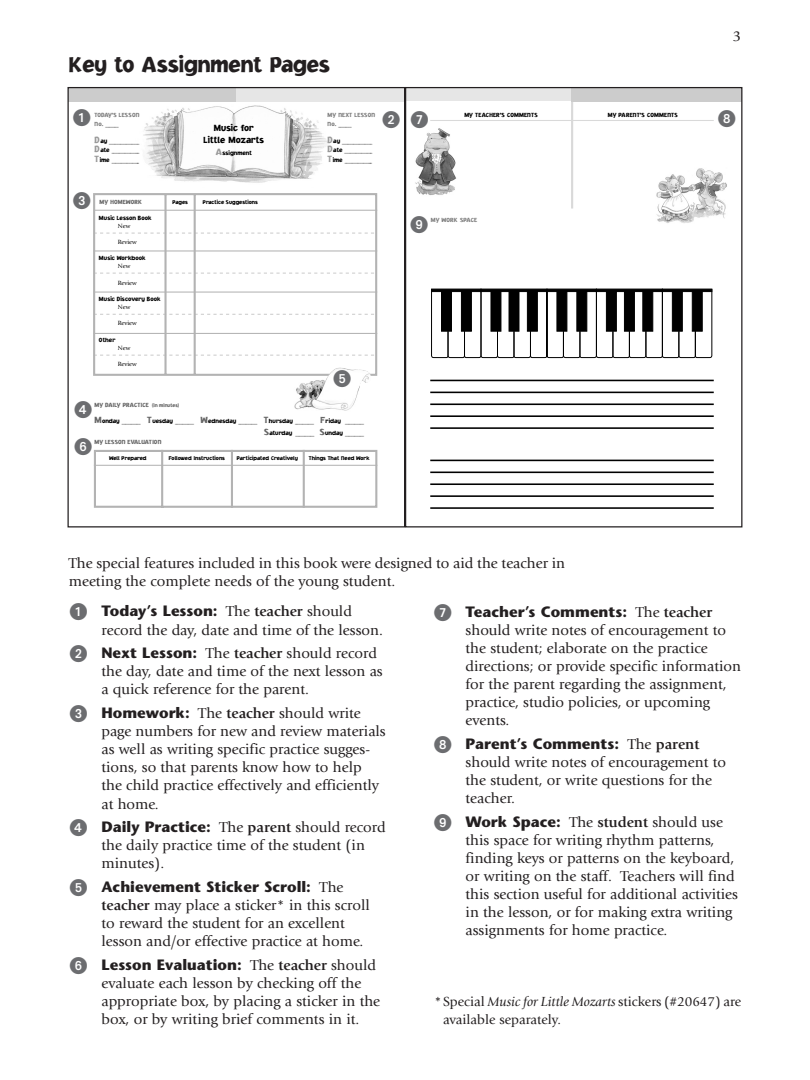
<style>
.page{position:relative;width:810px;height:1080px;background:#fff}
.page>*{position:absolute;margin:0;border:0;box-sizing:border-box;transform-origin:0 0}
.t1{font:900 22.5px "Jacoby ICG";color:#231f20}
._4c_Storybook_number{font:17.5px "European Pi One";color:#6c6d70}
._4c_Storybook_number-2{font:15px/18.1px "Giovanni";color:#231f20}
._4c_Storybook_number-3{font:13.75px/18.1px "Giovanni";color:#231f20}
.t2{font:900 9.5px/11.5px "Jacoby ICG";color:#000;text-align:center}
.t3{font:900 6.25px/9.5px "Jacoby ICG";color:#000;text-align:center}
.t4{font:900 6.25px/9.5px "Jacoby ICG";color:#808080}
.t5{font:900 6.25px "Jacoby ICG";color:#666}
.t6{font:6.25px "Giovanni";color:#000}
.t7{font:900 5.75px "Jacoby ICG";color:#000}
.s1{color:#000}
.s2{font-size:9.5px;color:#999}
.s3{font-family:"Giovanni";font-weight:400}
.s4{font-size:5.25px}
.s5{font-size:9.5px;color:#666}
.s6{font-family:"European Pi One";font-size:17.5px;color:#6c6d70}
.s7{font-family:"Stone Sans";font-weight:700}
.s8{font-weight:700}
.s9{font-style:italic}
</style>
<div class="page">
<img style="left:143px;top:105px;width:186px;height:78px">
<svg style="left:93px;top:449px;width:285px;height:59px"></svg>
<hr style="left:231px;top:450px;width:2px;height:58px;background:#b3b3b3">
<hr style="left:303px;top:450px;width:2px;height:58px;background:#b3b3b3">
<svg style="left:93px;top:193px;width:285px;height:183px"></svg>
<div style="left:226px;top:88px;width:179px;height:14px;background:#e6e6e6"></div>
<div style="left:68px;top:88px;width:167px;height:14px;background:#ccc"></div>
<img style="left:292px;top:368px;width:79px;height:43px">
<div style="left:67px;top:87px;width:338px;height:440px;border:1px solid #231f20"></div>
<hr style="left:571px;top:100px;width:2px;height:109px;background:#d9d9d9">
<div style="left:406px;top:88px;width:175px;height:13px;background:#e6e6e6"></div>
<div style="left:571px;top:88px;width:171px;height:14px;background:#ccc"></div>
<hr style="left:430px;top:120px;width:284px;height:1px;background:#d9d9d9">
<img style="left:415px;top:128px;width:41px;height:67px">
<img style="left:656px;top:168px;width:71px;height:55px">
<hr style="left:430px;top:380px;width:284px;height:1px;background:#000">
<hr style="left:430px;top:392px;width:284px;height:1px;background:#000">
<hr style="left:430px;top:403px;width:284px;height:2px;background:#000">
<hr style="left:430px;top:415px;width:284px;height:2px;background:#000">
<hr style="left:430px;top:427px;width:284px;height:2px;background:#000">
<hr style="left:430px;top:460px;width:284px;height:1px;background:#000">
<hr style="left:430px;top:472px;width:284px;height:1px;background:#000">
<hr style="left:430px;top:483px;width:284px;height:2px;background:#000">
<hr style="left:430px;top:495px;width:284px;height:2px;background:#000">
<hr style="left:430px;top:507px;width:284px;height:2px;background:#000">
<svg style="left:431px;top:288px;width:282px;height:71px"></svg>
<hr style="left:662px;top:289px;width:50px;height:3px;background:#000">
<div style="left:405px;top:87px;width:337px;height:440px;border:1px solid #231f20"></div>
<p class="t1" style="left:69px;top:51px;width:263px">Key to Assignment Pages</p>
<p class="_4c_Storybook_number-2" style="left:733px;top:27px;width:10px">3</p>
<p class="_4c_Storybook_number" style="left:73px;top:108px;width:19px">1</p>
<p class="t3" style="left:608px;top:110px;width:72px">MY PARENT’S COMMENTS</p>
<p class="_4c_Storybook_number" style="left:411px;top:110px;width:19px">7</p>
<p class="_4c_Storybook_number" style="left:718px;top:109px;width:19px">8</p>
<p class="_4c_Storybook_number" style="left:383px;top:110px;width:19px">2</p>
<p class="t4" style="left:95px;top:110px;width:46px">TODAY’S LESSON<br>No. <span class="s1">_______</span></p>
<p class="t3" style="left:95px;top:136px;width:46px;text-align:justify"><span class="s2">D</span>ay ________________ <span class="s2">D</span>ate _______________ <span class="s2">T</span>ime _______________</p>
<p class="t3" style="left:464px;top:110px;width:75px">MY TEACHER’S COMMENTS</p>
<p class="t4" style="left:328px;top:110px;width:49px">MY NEXT LESSON<br>No. <span class="s1">_______</span></p>
<p class="t3" style="left:328px;top:136px;width:46px;text-align:justify"><span class="s2">D</span>ay ________________ <span class="s2">D</span>ate _______________ <span class="s2">T</span>ime _______________</p>
<p class="t2" style="left:204px;top:122px;width:62px">Music for<br>Little Mozarts</p>
<p class="t3" style="left:216px;top:147px;width:38px"><span class="s2">A</span>ssignment</p>
<p class="_4c_Storybook_number" style="left:73px;top:191px;width:19px">3</p>
<p class="t5" style="left:100px;top:198px;width:44px">MY HOMEWORK</p>
<p class="t7" style="left:173px;top:199px;width:17px">Pages</p>
<p class="t7" style="left:203px;top:199px;width:56px">Practice Suggestions</p>
<p class="t3" style="left:99px;top:214px;width:54px;line-height:8px">Music Lesson Book<br><span class="s3">New</span></p>
<p class="t6" style="left:118px;top:239px;width:21px">Review</p>
<p class="t3" style="left:99px;top:254px;width:48px;line-height:8px">Music Workbook<br><span class="s3">New</span></p>
<p class="t6" style="left:118px;top:279px;width:21px">Review</p>
<p class="t3" style="left:118px;top:295px;width:44px;line-height:8px;text-align:left;text-indent:-19px">Music Discovery Book<br><span class="s3">New</span></p>
<p class="t6" style="left:118px;top:320px;width:21px">Review</p>
<p class="t3" style="left:99px;top:335px;width:18px">Other</p>
<p class="t6" style="left:118px;top:345px;width:14px">New</p>
<p class="t6" style="left:118px;top:361px;width:21px">Review</p>
<p class="_4c_Storybook_number" style="left:334px;top:369px;width:19px">5</p>
<p class="_4c_Storybook_number" style="left:74px;top:399px;width:19px">4</p>
<p class="t5" style="left:94px;top:401px;width:87px">MY DAILY PRACTICE <span class="s4">(in minutes)</span></p>
<p class="t5" style="left:94px;top:438px;width:69px">MY LESSON EVALUATION</p>
<p class="t7" style="left:109px;top:454px;width:39px">Well Prepared</p>
<p class="t7" style="left:169px;top:454px;width:58px">Followed Instructions</p>
<p class="t7" style="left:237px;top:454px;width:62px">Participated Creatively</p>
<p class="t7" style="left:309px;top:454px;width:62px">Things That Need Work</p>
<p class="t3" style="left:94px;top:415px;width:271px;line-height:11.9px;text-align:right"><span class="s5">M</span>onday __________ <span class="s5">T</span>uesday __________ <span class="s5">W</span>ednesday __________ <span class="s5">T</span>hursday __________ <span class="s5">F</span>riday __________<br><span class="s5">S</span>aturday __________ <span class="s5">S</span>unday __________</p>
<p class="_4c_Storybook_number" style="left:74px;top:437px;width:19px">6</p>
<p class="_4c_Storybook_number" style="left:411px;top:214px;width:19px">9</p>
<p class="t4" style="left:431px;top:215px;width:48px">MY WORK SPACE</p>
<p class="_4c_Storybook_number-2" style="left:69px;top:554px;width:498px">The special features included in this book were designed to aid the teacher in meeting the complete needs of the young student.</p>
<p class="_4c_Storybook_number-2" style="left:101px;top:603px;width:283px;text-indent:-32px"><span class="s6">1</span> <span class="s7">Today’s Lesson:</span> The <span class="s8">teacher</span> should record the day, date and time of the lesson.</p>
<p class="_4c_Storybook_number-2" style="left:101px;top:644px;width:283px;text-indent:-32px"><span class="s6">2</span> <span class="s7">Next Lesson:</span> The <span class="s8">teacher</span> should record the day, date and time of the next lesson as a quick reference for the parent.</p>
<p class="_4c_Storybook_number-2" style="left:101px;top:704px;width:286px;text-indent:-32px"><span class="s6">3</span> <span class="s7">Homework:</span> The <span class="s8">teacher</span> should write page numbers for new and review materials as well as writing specific practice sugges&shy;tions, so that parents know how to help the child practice effectively and efficiently at home.</p>
<p class="_4c_Storybook_number-2" style="left:101px;top:818px;width:286px;text-indent:-32px"><span class="s6">4</span> <span class="s7">Daily Practice:</span> The <span class="s8">parent</span> should record the daily practice time of the student (in minutes).</p>
<p class="_4c_Storybook_number-2" style="left:101px;top:878px;width:270px;text-indent:-32px"><span class="s6">5</span> <span class="s7">Achievement Sticker Scroll:</span> The <span class="s8">teacher</span> may place a sticker* in this scroll to reward the student for an excellent lesson and/or effective practice at home.</p>
<p class="_4c_Storybook_number-2" style="left:101px;top:956px;width:280px;text-indent:-32px"><span class="s6">6</span> <span class="s7">Lesson Evaluation:</span> The <span class="s8">teacher</span> should evaluate each lesson by checking off the appropriate box, by placing a sticker in the box, or by writing brief comments in it.</p>
<p class="_4c_Storybook_number-2" style="left:466px;top:603px;width:277px;text-indent:-32px"><span class="s6">7</span> <span class="s7">Teacher’s Comments:</span> The <span class="s8">teacher </span>should write notes of encouragement to the student; elaborate on the practice directions; or provide specific information for the parent regarding the assignment, practice, studio policies, or upcoming events.</p>
<p class="_4c_Storybook_number-2" style="left:466px;top:735px;width:262px;text-indent:-32px"><span class="s6">8</span> <span class="s7">Parent’s Comments:</span> The <span class="s8">parent </span>should write notes of encouragement to the student, or write questions for the teacher.</p>
<p class="_4c_Storybook_number-2" style="left:466px;top:813px;width:274px;text-indent:-32px"><span class="s6">9</span> <span class="s7">Work Space:</span> The <span class="s8">student</span> should use this space for writing rhythm patterns, finding keys or patterns on the keyboard, or writing on the staff. Teachers will find this section useful for additional activities in the lesson, or for making extra writing assignments for home practice.</p>
<p class="_4c_Storybook_number-3" style="left:443px;top:993px;width:300px;text-indent:-9px">*Special <span class="s9">Music for Little Mozarts</span> stickers (#20647) are available separately.</p>
</div>
